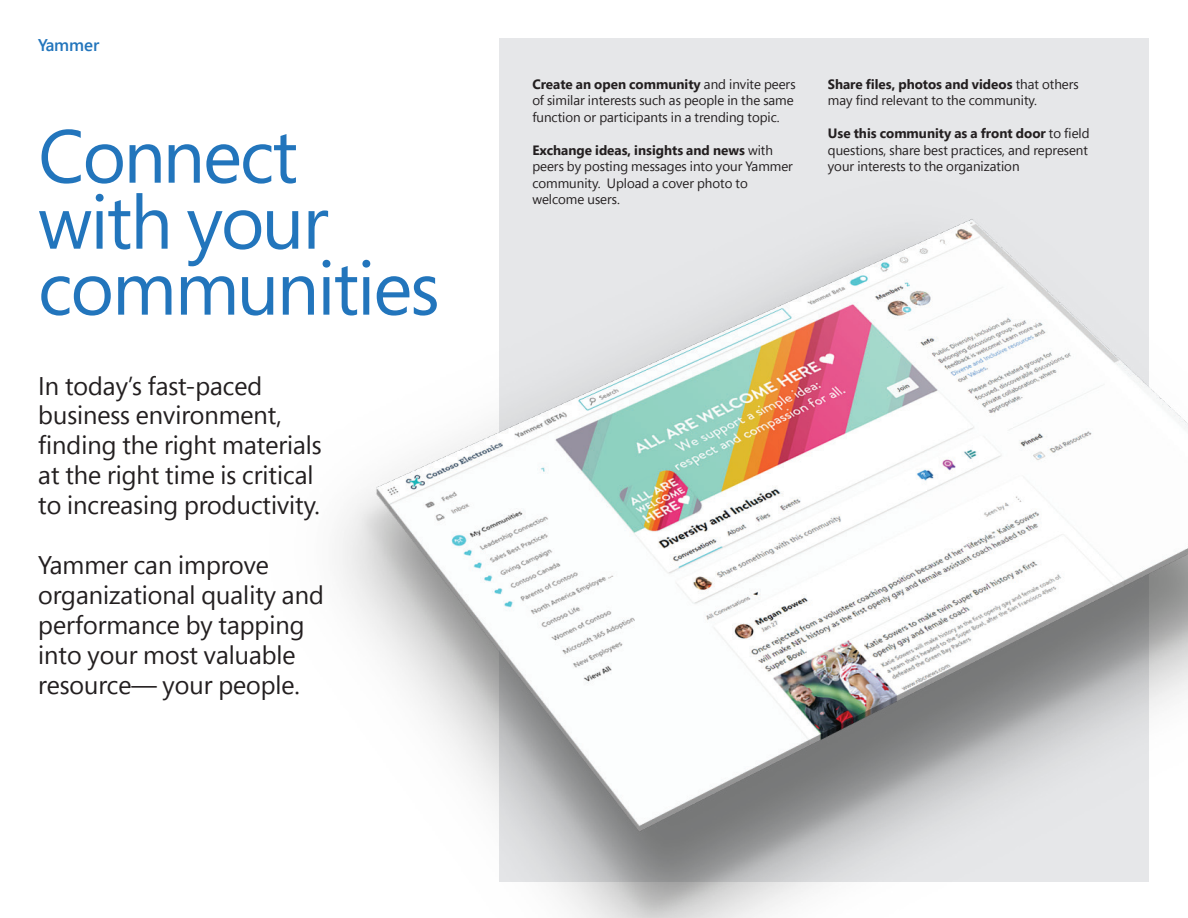
<style>
.page{position:relative;width:1188px;height:918px;background:#fff}
.page>*{position:absolute;margin:0;border:0;box-sizing:border-box;transform-origin:0 0}
.t1{font:75px/66px "Segoe Pro Display";letter-spacing:-.02em;color:#2275bc}
.t2{font:25.5px/30px "Segoe Pro Display";color:#231f20}
.t3{font:600 16.95px "Segoe Pro Display";color:#2275bc}
.t4{font:13.5px/16.5px "Segoe Pro Display";color:#231f20}
.s1{font-weight:700}
</style>
<div class="page">
<img style="left:339px;top:38px;width:849px;height:880px">
<p class="t3" style="left:38px;top:33px;width:63px">Yammer</p>
<h1 class="t1" style="left:38px;top:121px;width:403px">Connect with your communities</h1>
<h2 class="t2" style="left:38px;top:370px;width:285px">In today’s fast-paced business environment, finding the right materials at the right time is critical to increasing productivity.</h2>
<h2 class="t2" style="left:38px;top:550px;width:287px">Yammer can improve organizational quality and performance by tapping into your most valuable resource— your people.</h2>
<p class="t4" style="left:532px;top:75px;width:265px"><span class="s1">Create an open community</span> and invite peers of similar interests such as people in the same function or participants in a trending topic.</p>
<p class="t4" style="left:532px;top:141px;width:262px"><span class="s1">Exchange ideas, insights and news</span> with peers by posting messages into your Yammer community. Upload a cover photo to welcome users.</p>
<p class="t4" style="left:828px;top:75px;width:252px"><span class="s1">Share files, photos and videos</span> that others may find relevant to the community.</p>
<p class="t4" style="left:828px;top:125px;width:263px;text-align:justify"><span class="s1">Use this community as a front door</span> to field questions, share best practices, and represent your interests to the organization</p>
</div>
